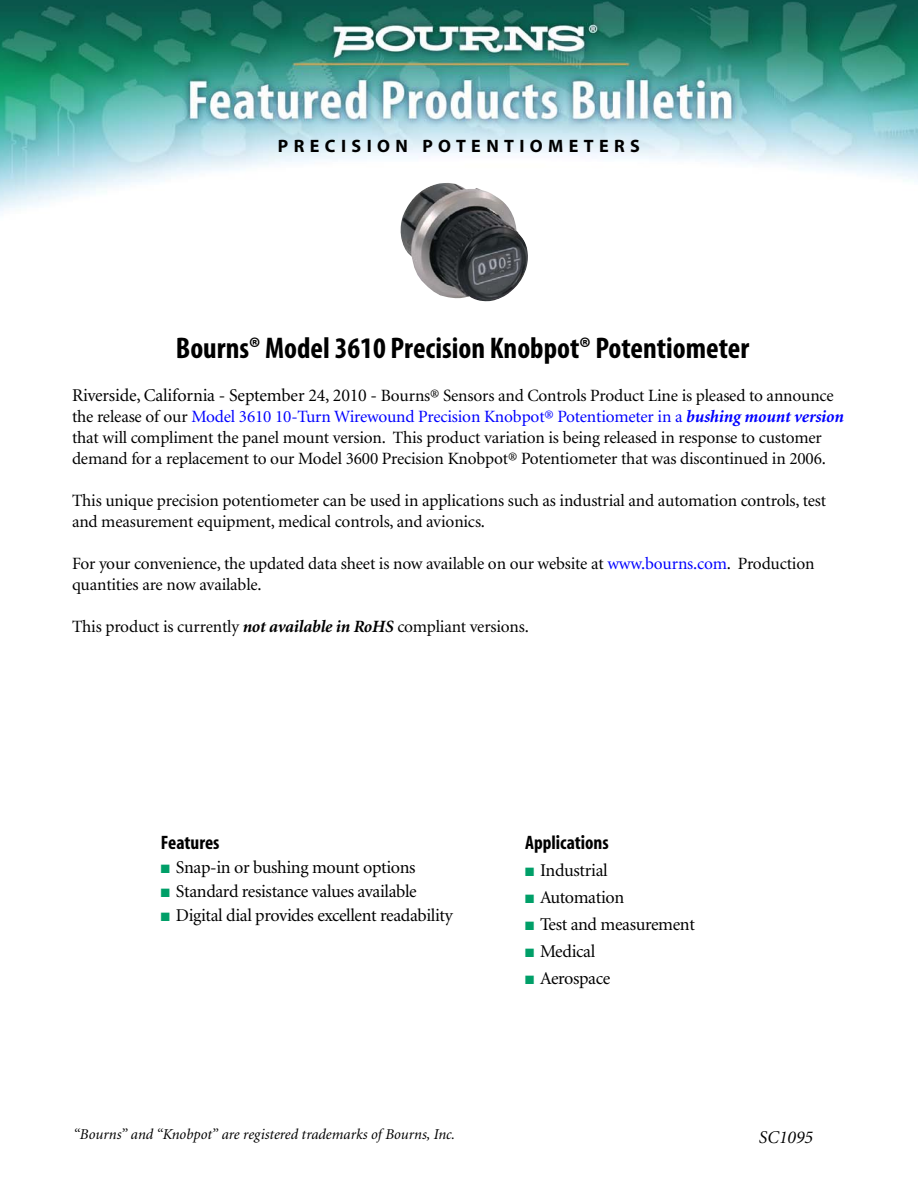
<style>
.page{position:relative;width:918px;height:1188px;background:#fff}
.page>*{position:absolute;margin:0;border:0;box-sizing:border-box;transform-origin:0 0}
.t1{font:700 condensed 30px "Myriad Pro";color:#000}
.t2{font:700 condensed 19.5px "Myriad";color:#000}
.t3{font:18px "Minion";letter-spacing:-.02em;color:#000}
.t4{font:700 18px "Myriad Pro";letter-spacing:.3em;color:#000}
.t5{font:italic 18px "Minion";color:#000}
.t6{font:17.25px/21px "Minion";letter-spacing:-.01em;color:#000}
.t7{font:italic 15px "Minion";color:#000}
.s1{font-size:18px}
.s2{color:#00f}
.s3{font-weight:700;font-style:italic;color:#00f}
.s4{font-weight:700;font-style:italic}
.s5{color:#009f68}
</style>
<div class="page">
<img style="left:0;top:0;width:918px;height:211px">
<img style="left:401px;top:183px;width:127px;height:118px">
<p class="t4" style="left:278px;top:135px;width:364px">PRECISION POTENTIOMETERS</p>
<h1 class="t1" style="left:176px;top:330px;width:575px">Bourns® Model 3610 Precision Knobpot® Potentiometer</h1>
<p class="t6" style="left:72px;top:386px;width:774px"><span class="s1">Riverside, California - September 24, 2010 -</span> Bourns® Sensors and Controls Product Line is pleased to announce the release of our <span class="s2">Model 3610 10-Turn Wirewound Precision Knobpot® Potentiometer in a</span> <span class="s3">bushing mount version </span>that will compliment the panel mount version. This product variation is being released in response to customer demand for a replacement to our Model 3600 Precision Knobpot® Potentiometer that was discontinued in 2006.</p>
<p class="t6" style="left:72px;top:491px;width:756px">This unique precision potentiometer can be used in applications such as industrial and automation controls, test and measurement equipment, medical controls, and avionics.</p>
<p class="t6" style="left:72px;top:554px;width:744px">For your convenience, the updated data sheet is now available on our website at <span class="s2">www.bourns.com</span>. Production quantities are now available.</p>
<p class="t6" style="left:72px;top:617px;width:458px">This product is currently <span class="s4">not available in RoHS</span> compliant versions.</p>
<p class="t2" style="left:161px;top:836px;width:60px">Features</p>
<p class="t3" style="left:161px;top:860px;width:256px"><span class="s5">■</span> Snap-in or bushing mount options</p>
<p class="t3" style="left:161px;top:884px;width:257px"><span class="s5">■</span> Standard resistance values available</p>
<p class="t3" style="left:161px;top:908px;width:293px"><span class="s5">■</span> Digital dial provides excellent readability</p>
<p class="t2" style="left:525px;top:836px;width:85px">Applications</p>
<p class="t3" style="left:525px;top:863px;width:84px"><span class="s5">■</span> Industrial</p>
<p class="t3" style="left:525px;top:890px;width:101px"><span class="s5">■</span> Automation</p>
<p class="t3" style="left:525px;top:917px;width:171px"><span class="s5">■</span> Test and measurement</p>
<p class="t3" style="left:525px;top:944px;width:72px"><span class="s5">■</span> Medical</p>
<p class="t3" style="left:525px;top:971px;width:87px"><span class="s5">■</span> Aerospace</p>
<p class="t7" style="left:74px;top:1128px;width:383px">“Bourns” and “Knobpot” are registered trademarks of Bourns, Inc.</p>
<p class="t5" style="left:759px;top:1130px;width:56px">SC1095</p>
</div>
